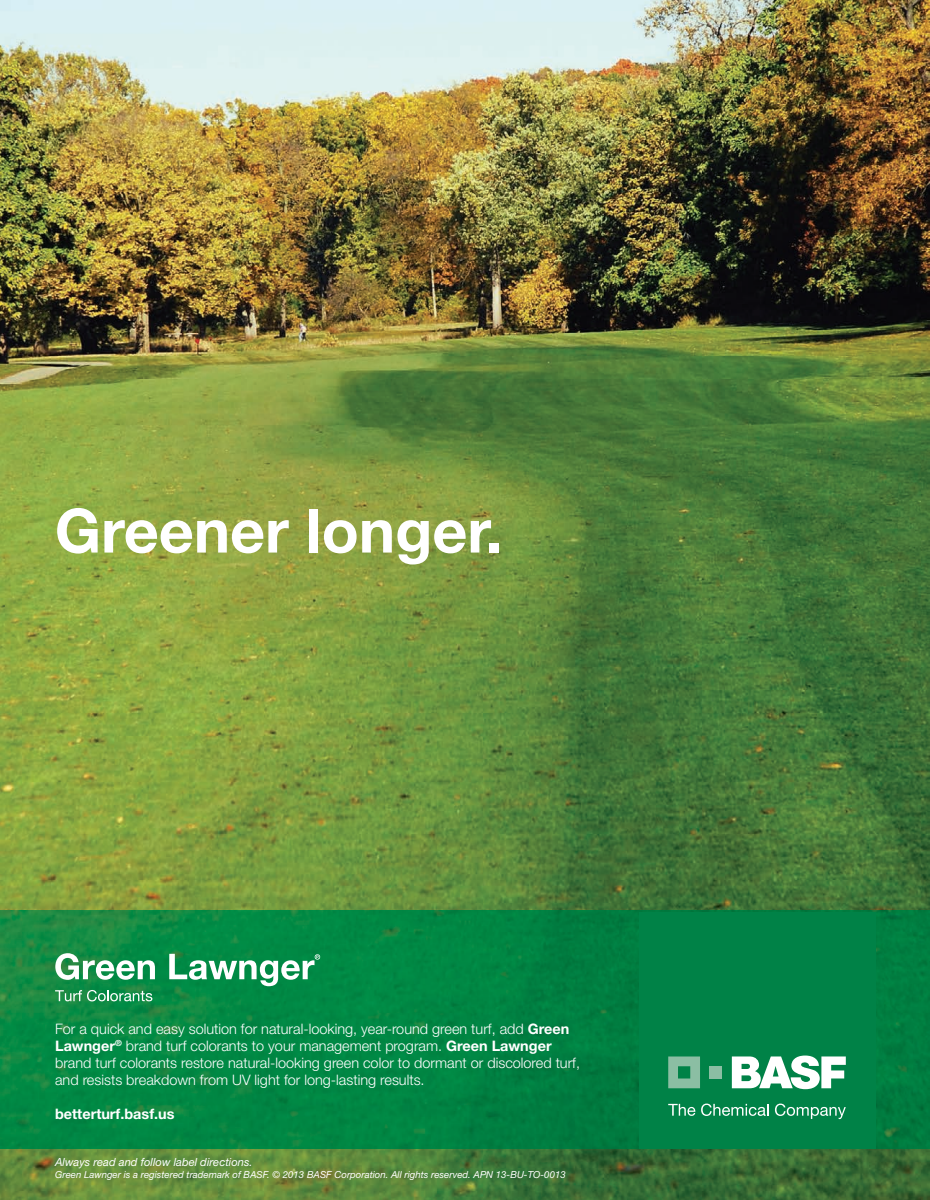
<style>
.page{position:relative;width:930px;height:1200px;background:#fff}
.page>*{position:absolute;margin:0;border:0;box-sizing:border-box;transform-origin:0 0}
.t1{font:700 61.05px "Helvetica Neue";color:#fff}
.t2{font:300 14.4px/17px "Helvetica Neue";color:#fff}
.t3{font:700 14.4px "Helvetica Neue";color:#fff}
.t4{font:italic 11.25px "Helvetica Neue";color:#fff}
.t5{font:italic 9.6px "Helvetica Neue";color:#fff}
.s1{font-weight:700}
</style>
<div class="page">
<img style="left:0;top:0;width:930px;height:1200px">
<img style="left:0;top:910px;width:930px;height:239px">
<div style="left:639px;top:912px;width:236px;height:237px;background:#008247"></div>
<svg style="left:668px;top:1104px;width:27px;height:12px"></svg>
<svg style="left:701px;top:1104px;width:68px;height:12px"></svg>
<svg style="left:775px;top:1104px;width:71px;height:15px"></svg>
<svg style="left:732px;top:1056px;width:114px;height:33px"></svg>
<svg style="left:668px;top:1056px;width:32px;height:32px"></svg>
<div style="left:710px;top:1066px;width:12px;height:13px;background:#8bbea3"></div>
<svg style="left:55px;top:953px;width:100px;height:27px"></svg>
<svg style="left:169px;top:954px;width:151px;height:32px"></svg>
<svg style="left:55px;top:990px;width:97px;height:11px"></svg>
<h1 class="t1" style="left:55px;top:493px;width:449px">Greener longer.</h1>
<p class="t2" style="left:55px;top:1020px;width:526px">For a quick and easy solution for natural-looking, year-round green turf, add <span class="s1">Green Lawnger</span><sup>®</sup> brand turf colorants to your management program. <span class="s1">Green Lawnger </span>brand turf colorants restore natural-looking green color to dormant or discolored turf, and resists breakdown from UV light for long-lasting results.</p>
<p class="t3" style="left:55px;top:1105px;width:121px">betterturf.basf.us</p>
<p class="t4" style="left:55px;top:1155px;width:199px">Always read and follow label directions.</p>
<p class="t5" style="left:55px;top:1169px;width:512px">Green Lawnger is a registered trademark of BASF. © 2013 BASF Corporation. All rights reserved. APN 13-BU-TO-0013</p>
</div>
